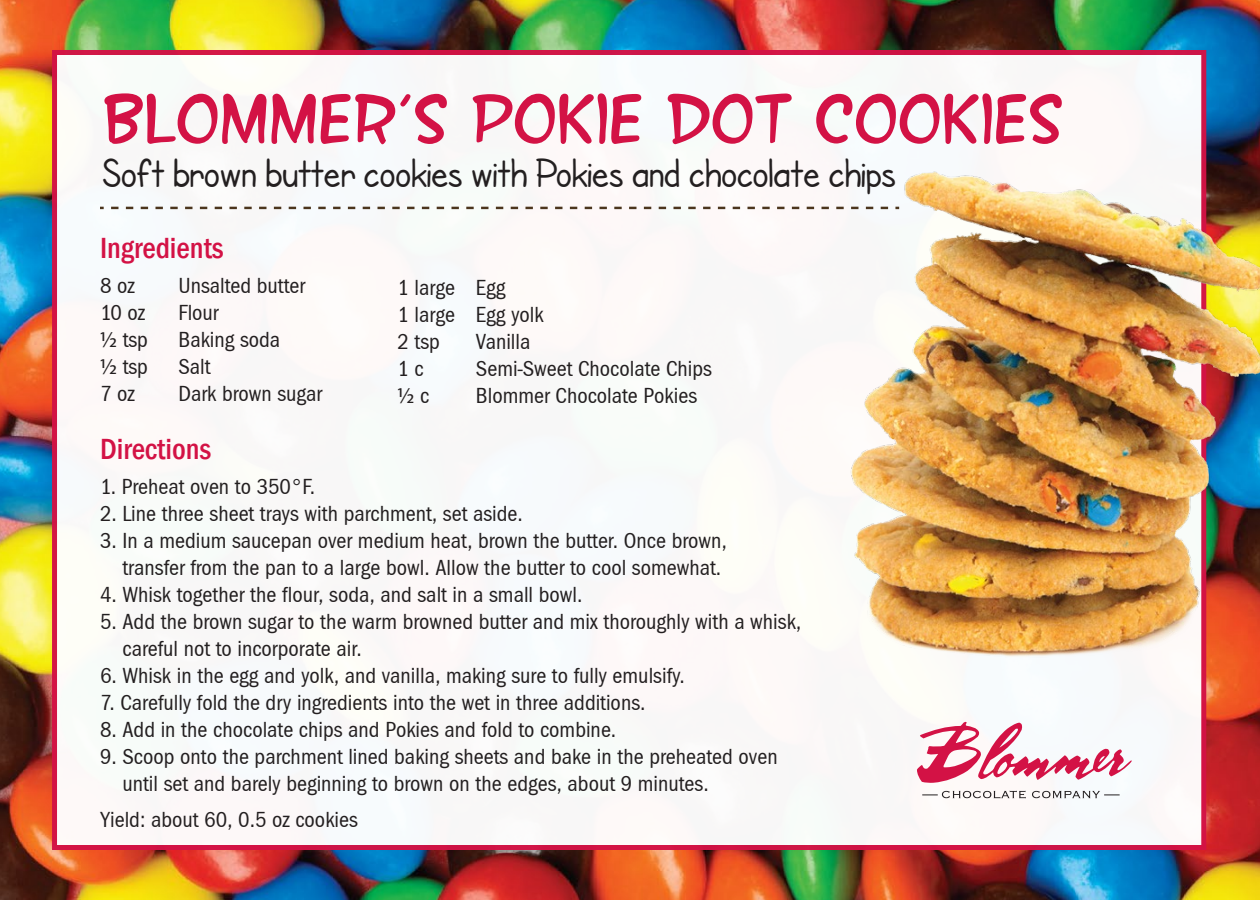
<style>
.page{position:relative;width:1260px;height:900px;background:#fff}
.page>*{position:absolute;margin:0;border:0;box-sizing:border-box;transform-origin:0 0}
.t1{font:75px "SF Wonder Comic";color:#d31245}
.t2{font:42.5px "SF Cartoonist Hand";color:#231f20}
.t3{font:500 condensed 30px "Franklin Gothic";color:#d31245}
.t4{font:22.5px/27px "Franklin Got Cd ITCTT Book";color:#231f20}
.t5{font:22.5px "Myriad Pro";color:#231f20}
.s1{font-family:"Myriad Pro"}
.s2{font-family:"Franklin Got Cd ITCTT Book"}
</style>
<div class="page">
<img style="left:0;top:0;width:1260px;height:900px">
<div style="left:52px;top:50px;width:1154px;height:800px;background:#f9f9f8;border:5px solid #d31245"></div>
<svg style="left:917px;top:721px;width:215px;height:62px"></svg>
<svg style="left:922px;top:791px;width:104px;height:7px"></svg>
<svg style="left:1032px;top:791px;width:88px;height:7px"></svg>
<svg style="left:111px;top:207px;width:728px;height:2px"></svg>
<img style="left:839px;top:156px;width:421px;height:540px">
<h1 class="t1" style="left:102px;top:71px;width:963px">BLOMMER’S POKIE DOT COOKIES</h1>
<h2 class="t2" style="left:102px;top:150px;width:795px">Soft brown butter cookies with Pokies and chocolate chips</h2>
<h3 class="t3" style="left:100px;top:229px;width:125px">Ingredients</h3>
<p class="t4" style="left:100px;top:272px;width:36px">8 oz</p>
<p class="t4" style="left:178px;top:272px;width:128px">Unsalted butter</p>
<p class="t4" style="left:100px;top:299px;width:47px">10 oz</p>
<p class="t4" style="left:178px;top:299px;width:42px">Flour</p>
<p class="t4" style="left:100px;top:326px;width:49px"><span class="s1">½</span> tsp</p>
<p class="t4" style="left:178px;top:326px;width:103px">Baking soda</p>
<p class="t4" style="left:100px;top:353px;width:49px"><span class="s1">½</span> tsp</p>
<p class="t4" style="left:178px;top:353px;width:34px">Salt</p>
<p class="t4" style="left:100px;top:380px;width:36px">7 oz</p>
<p class="t4" style="left:178px;top:380px;width:145px">Dark brown sugar</p>
<h3 class="t3" style="left:100px;top:430px;width:113px">Directions</h3>
<p class="t4" style="left:100px;top:473px;width:217px">1. Preheat oven to 350°F.</p>
<p class="t4" style="left:100px;top:500px;width:424px">2. Line three sheet trays with parchment, set aside.</p>
<p class="t4" style="left:100px;top:527px;width:628px;text-align:right">3. In a medium saucepan over medium heat, brown the butter. Once brown, transfer from the pan to a large bowl. Allow the butter to cool somewhat.</p>
<p class="t4" style="left:100px;top:581px;width:484px">4. Whisk together the flour, soda, and salt in a small bowl.</p>
<p class="t4" style="left:122px;top:608px;width:680px;text-indent:-22px">5. Add the brown sugar to the warm browned butter and mix thoroughly with a whisk, careful not to incorporate air.</p>
<p class="t4" style="left:100px;top:662px;width:586px">6. Whisk in the egg and yolk, and vanilla, making sure to fully emulsify.</p>
<p class="t4" style="left:100px;top:689px;width:547px">7. Carefully fold the dry ingredients into the wet in three additions.</p>
<p class="t4" style="left:100px;top:716px;width:518px">8. Add in the chocolate chips and Pokies and fold to combine.</p>
<p class="t4" style="left:122px;top:743px;width:657px;text-indent:-22px">9. Scoop onto the parchment lined baking sheets and bake in the preheated oven until set and barely beginning to brown on the edges, about 9 minutes.</p>
<p class="t4" style="left:397px;top:275px;width:148px">1 large Egg<br>1 large Egg yolk<br>2 tsp</p>
<p class="t4" style="left:476px;top:329px;width:56px">Vanilla</p>
<p class="t4" style="left:397px;top:356px;width:28px">1 c</p>
<p class="t4" style="left:476px;top:356px;width:238px">Semi-Sweet Chocolate Chips</p>
<p class="t5" style="left:397px;top:382px;width:33px">½ <span class="s2">c</span></p>
<p class="t4" style="left:476px;top:383px;width:223px">Blommer Chocolate Pokies</p>
<p class="t4" style="left:101px;top:806px;width:259px">Yield: about 60, 0.5 oz cookies</p>
</div>
